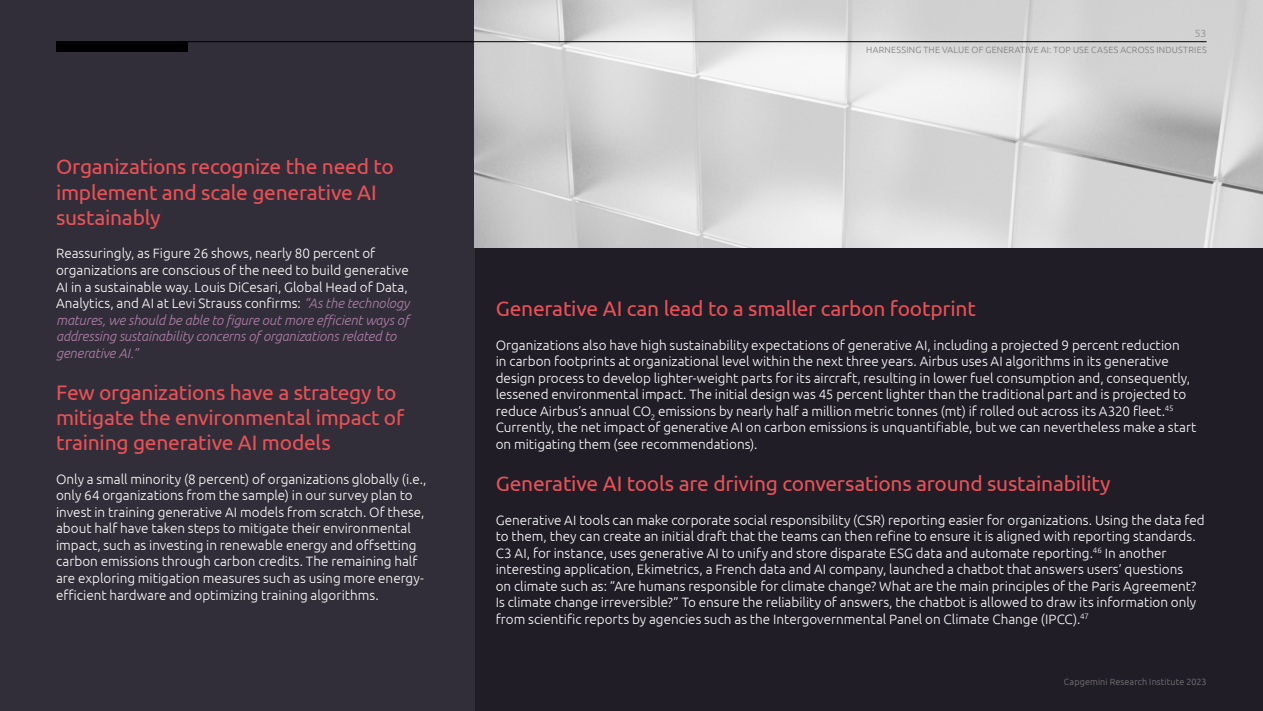
<style>
.page{position:relative;width:1263px;height:711px;background:#fff}
.page>*{position:absolute;margin:0;border:0;box-sizing:border-box;transform-origin:0 0}
.t1{font:21px/25.2px "Ubuntu";letter-spacing:-.01em;color:#ea5156}
.t2{font:300 13.5px/16.5px "Ubuntu";color:#fff}
.t3{font:10.5px "Ubuntu";color:#9d9d9c}
.t4{font:300 9px "Ubuntu";letter-spacing:.02em;color:#7c7b7b}
.s1{font-style:italic;color:#b07eaa}
</style>
<div class="page">
<div style="left:0;top:0;width:1263px;height:710px;background:#201d27"></div>
<div style="left:0;top:0;width:475px;height:710px;background:#322e39"></div>
<img style="left:475px;top:0;width:788px;height:247px">
<div style="left:56px;top:41px;width:131px;height:11px;background:#000"></div>
<hr style="left:186px;top:41px;width:1020px;height:1px;background:#000">
<h1 class="t1" style="left:56px;top:154px;width:339px">Organizations recognize the need to implement and scale generative AI sustainably</h1>
<p class="t2" style="left:56px;top:245px;width:355px">Reassuringly, as Figure 26 shows, nearly 80 percent of organizations are conscious of the need to build generative AI in a sustainable way. Louis DiCesari, Global Head of Data, Analytics, and AI at Levi Strauss confirms: <span class="s1">“As the technology matures, we should be able to figure out more efficient ways of addressing sustainability concerns of organizations related to generative AI.”</span></p>
<h1 class="t1" style="left:56px;top:379px;width:350px">Few organizations have a strategy to mitigate the environmental impact of training generative AI models</h1>
<p class="t2" style="left:56px;top:470px;width:372px">Only a small minority (8 percent) of organizations globally (i.e., only 64 organizations from the sample) in our survey plan to invest in training generative AI models from scratch. Of these, about half have taken steps to mitigate their environmental impact, such as investing in renewable energy and offsetting carbon emissions through carbon credits. The remaining half are exploring mitigation measures such as using more energy&shy;efficient hardware and optimizing training algorithms.</p>
<p class="t3" style="left:1195px;top:27px;width:13px">53</p>
<p class="t4" style="left:866px;top:44px;width:342px">HARNESSING THE VALUE OF GENERATIVE AI: TOP USE CASES ACROSS INDUSTRIES</p>
<h1 class="t1" style="left:496px;top:295px;width:482px">Generative AI can lead to a smaller carbon footprint</h1>
<p class="t2" style="left:496px;top:336px;width:702px">Organizations also have high sustainability expectations of generative AI, including a projected 9 percent reduction<br>in carbon footprints at organizational level within the next three years. Airbus uses AI algorithms in its generative design process to develop lighter-weight parts for its aircraft, resulting in lower fuel consumption and, consequently, lessened environmental impact. The initial design was 45 percent lighter than the traditional part and is projected to reduce Airbus’s annual CO<sub>2</sub> emissions by nearly half a million metric tonnes (mt) if rolled out across its A320 fleet.<sup>45<br></sup>Currently, the net impact of generative AI on carbon emissions is unquantifiable, but we can nevertheless make a start on mitigating them (see recommendations).</p>
<h1 class="t1" style="left:496px;top:470px;width:616px">Generative AI tools are driving conversations around sustainability</h1>
<p class="t2" style="left:496px;top:511px;width:710px">Generative AI tools can make corporate social responsibility (CSR) reporting easier for organizations. Using the data fed to them, they can create an initial draft that the teams can then refine to ensure it is aligned with reporting standards.<br>C3 AI, for instance, uses generative AI to unify and store disparate ESG data and automate reporting.<sup>46</sup> In another interesting application, Ekimetrics, a French data and AI company, launched a chatbot that answers users’ questions<br>on climate such as: “Are humans responsible for climate change? What are the main principles of the Paris Agreement?<br>Is climate change irreversible?” To ensure the reliability of answers, the chatbot is allowed to draw its information only from scientific reports by agencies such as the Intergovernmental Panel on Climate Change (IPCC).<sup>47</sup></p>
<p class="t4" style="left:1064px;top:676px;width:144px">Capgemini Research Institute 2023</p>
</div>
